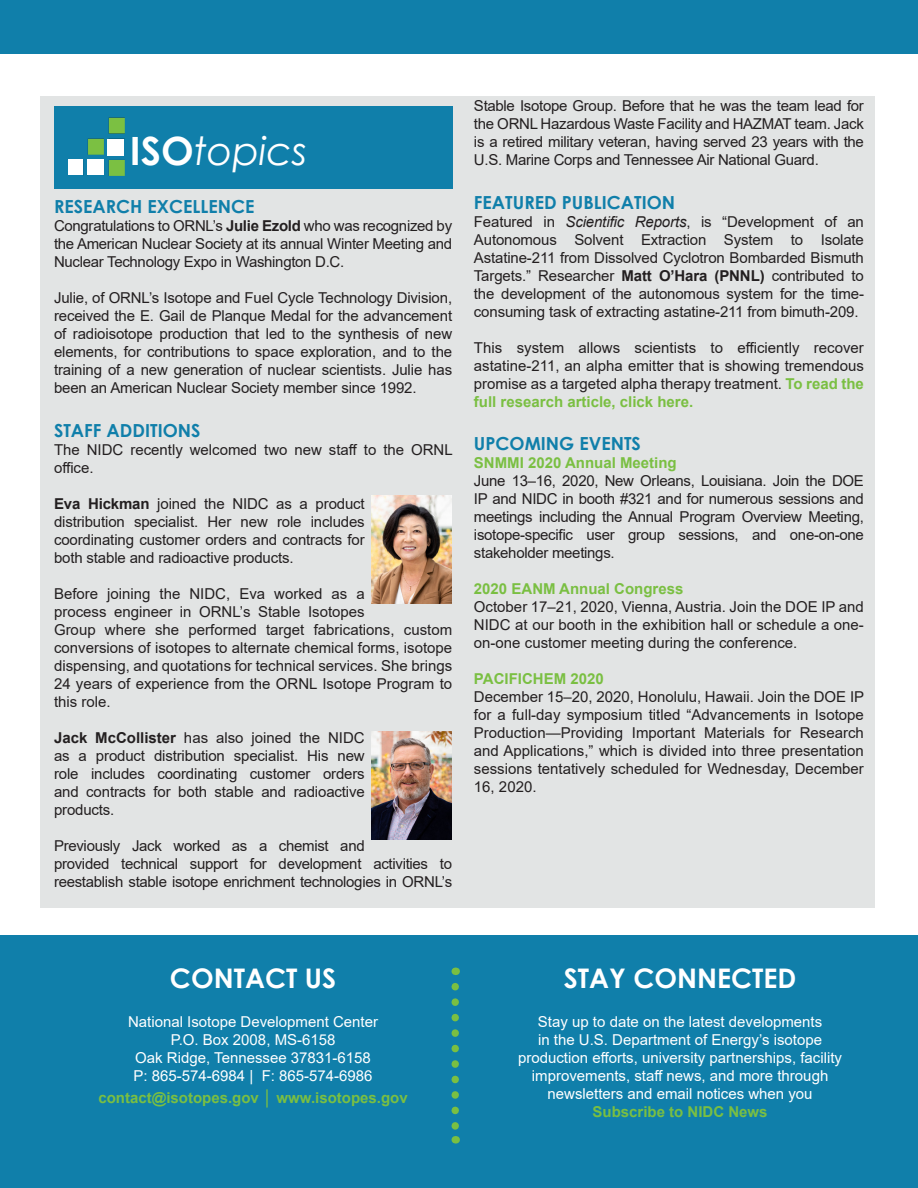
<style>
.page{position:relative;width:918px;height:1188px;background:#fff}
.page>*{position:absolute;margin:0;border:0;box-sizing:border-box;transform-origin:0 0}
.t1{font:italic 39px "Century Gothic";color:#fff}
.t2{font:700 27px "Century Gothic";color:#fff}
.Header_Style_1{font:700 18px "Century Gothic";color:#107faa}
.Header_Style_3{font:700 18px "Century Gothic";color:#107faa}
.Paragraph_Style_2{font:15px/18px "Arial";letter-spacing:-.01em;color:#231f20;text-align:justify}
.t3{font:15px/18px "Arial";color:#fff;text-align:center}
.Paragraph_Style_2-2{font:700 15px "Arial";color:#7abf42}
.s1{font-weight:700;font-style:normal}
.s2{font-weight:700}
.s3{font-style:italic}
.s4{font-weight:700;color:#7abf42}
.s5{font-weight:400}
</style>
<div class="page">
<div style="left:40px;top:96px;width:835px;height:811px;background:#e2e4e4"></div>
<div style="left:0;top:0;width:918px;height:54px;background:#107faa"></div>
<div style="left:0;top:935px;width:918px;height:253px;background:#107faa"></div>
<svg style="left:451px;top:987px;width:8px;height:157px"></svg>
<div style="left:54px;top:107px;width:398px;height:82px;background:#107faa"></div>
<img style="left:68px;top:118px;width:56px;height:57px">
<div style="left:108px;top:139px;width:16px;height:16px;background:#fff"></div>
<div style="left:88px;top:160px;width:16px;height:15px;background:#fff"></div>
<div style="left:69px;top:160px;width:14px;height:15px;background:#fff"></div>
<img style="left:372px;top:495px;width:79px;height:108px">
<img style="left:372px;top:731px;width:79px;height:108px">
<p class="t1" style="left:130px;top:123px;width:179px"><span class="s1">ISO</span>topics</p>
<p class="Header_Style_3" style="left:54px;top:193px;width:202px">RESEARCH EXCELLENCE</p>
<p class="Paragraph_Style_2" style="left:54px;top:217px;width:400px">Congratulations to ORNL’s <span class="s2">Julie Ezold</span> who was recognized by the American Nuclear Society at its annual Winter Meeting and Nuclear Technology Expo in Washington D.C.</p>
<p class="Paragraph_Style_2" style="left:54px;top:289px;width:400px">Julie, of ORNL’s Isotope and Fuel Cycle Technology Division, received the E. Gail de Planque Medal for the advancement of radioisotope production that led to the synthesis of new elements, for contributions to space exploration, and to the training of a new generation of nuclear scientists. Julie has been an American Nuclear Society member since 1992.</p>
<p class="Header_Style_1" style="left:54px;top:416px;width:148px">STAFF ADDITIONS</p>
<p class="Paragraph_Style_2" style="left:54px;top:440px;width:400px">The NIDC recently welcomed two new staff to the ORNL office.</p>
<p class="Paragraph_Style_2" style="left:54px;top:494px;width:312px"><span class="s2">Eva Hickman</span> joined the NIDC as a product distribution specialist. Her new role includes coordinating customer orders and contracts for both stable and radioactive products.</p>
<p class="Paragraph_Style_2" style="left:54px;top:584px;width:400px;text-align:left">Before joining the NIDC, Eva worked as a<br>process engineer in ORNL’s Stable Isotopes<br>Group where she performed target fabrications, custom conversions of isotopes to alternate chemical forms, isotope dispensing, and quotations for technical services. She brings 24 years of experience from the ORNL Isotope Program to this role.</p>
<p class="Paragraph_Style_2" style="left:54px;top:728px;width:312px"><span class="s2">Jack McCollister</span> has also joined the NIDC as a product distribution specialist. His new role includes coordinating customer orders and contracts for both stable and radioactive products.</p>
<p class="Paragraph_Style_2" style="left:54px;top:836px;width:400px;text-align:left">Previously Jack worked as a chemist and<br>provided technical support for development activities to reestablish stable isotope enrichment technologies in ORNL’s</p>
<p class="Paragraph_Style_2" style="left:474px;top:97px;width:391px">Stable Isotope Group. Before that he was the team lead for the ORNL Hazardous Waste Facility and HAZMAT team. Jack is a retired military veteran, having served 23 years with the U.S. Marine Corps and Tennessee Air National Guard.</p>
<p class="Header_Style_1" style="left:474px;top:188px;width:203px">FEATURED PUBLICATION</p>
<p class="Paragraph_Style_2" style="left:474px;top:212px;width:392px">Featured in <span class="s3">Scientific Reports</span>, is “Development of an Autonomous Solvent Extraction System to Isolate Astatine-211 from Dissolved Cyclotron Bombarded Bismuth Targets.” Researcher <span class="s2">Matt O’Hara (PNNL)</span> contributed to the development of the autonomous system for the time&shy;consuming task of extracting astatine-211 from bimuth-209.</p>
<p class="Paragraph_Style_2" style="left:474px;top:338px;width:392px">This system allows scientists to efficiently recover astatine-211, an alpha emitter that is showing tremendous promise as a targeted alpha therapy treatment. <span class="s4">To read the full research article, click here.</span></p>
<p class="Header_Style_1" style="left:474px;top:430px;width:169px">UPCOMING EVENTS</p>
<p class="Paragraph_Style_2-2" style="left:474px;top:452px;width:204px">SNMMI 2020 Annual Meeting</p>
<p class="Paragraph_Style_2" style="left:474px;top:472px;width:391px">June 13–16, 2020, New Orleans, Louisiana. Join the DOE IP and NIDC in booth #321 and for numerous sessions and meetings including the Annual Program Overview Meeting, isotope-specific user group sessions, and one-on-one stakeholder meetings.</p>
<p class="Paragraph_Style_2-2" style="left:474px;top:578px;width:211px">2020 EANM Annual Congress</p>
<p class="Paragraph_Style_2" style="left:474px;top:598px;width:392px">October 17–21, 2020, Vienna, Austria. Join the DOE IP and NIDC at our booth in the exhibition hall or schedule a one&shy;on-one customer meeting during the conference.</p>
<p class="Paragraph_Style_2-2" style="left:474px;top:668px;width:131px">PACIFICHEM 2020</p>
<p class="Paragraph_Style_2" style="left:474px;top:688px;width:392px">December 15–20, 2020, Honolulu, Hawaii. Join the DOE IP for a full-day symposium titled “Advancements in Isotope Production—Providing Important Materials for Research and Applications,” which is divided into three presentation sessions tentatively scheduled for Wednesday, December 16, 2020.</p>
<p class="t2" style="left:170px;top:958px;width:168px">CONTACT US</p>
<p class="t3" style="left:128px;top:1013px;width:252px">National Isotope Development Center</p>
<p class="t3" style="left:171px;top:1031px;width:166px">P.O. Box 2008, MS-6158</p>
<p class="t3" style="left:135px;top:1049px;width:237px">Oak Ridge, Tennessee 37831-6158</p>
<p class="t3" style="left:134px;top:1067px;width:241px">P: 865-574-6984 | F: 865-574-6986</p>
<p class="Paragraph_Style_2-2" style="left:98px;top:1087px;width:311px">contact@isotopes.gov <span class="s5">│</span> www.isotopes.gov</p>
<p class="t2" style="left:564px;top:958px;width:234px">STAY CONNECTED</p>
<p class="t3" style="left:518px;top:1013px;width:325px">Stay up to date on the latest developments<br>in the U.S. Department of Energy’s isotope production efforts, university partnerships, facility improvements, staff news, and more through newsletters and email notices when you</p>
<p class="Paragraph_Style_2-2" style="left:593px;top:1102px;width:177px">Subscribe to NIDC News</p>
</div>
